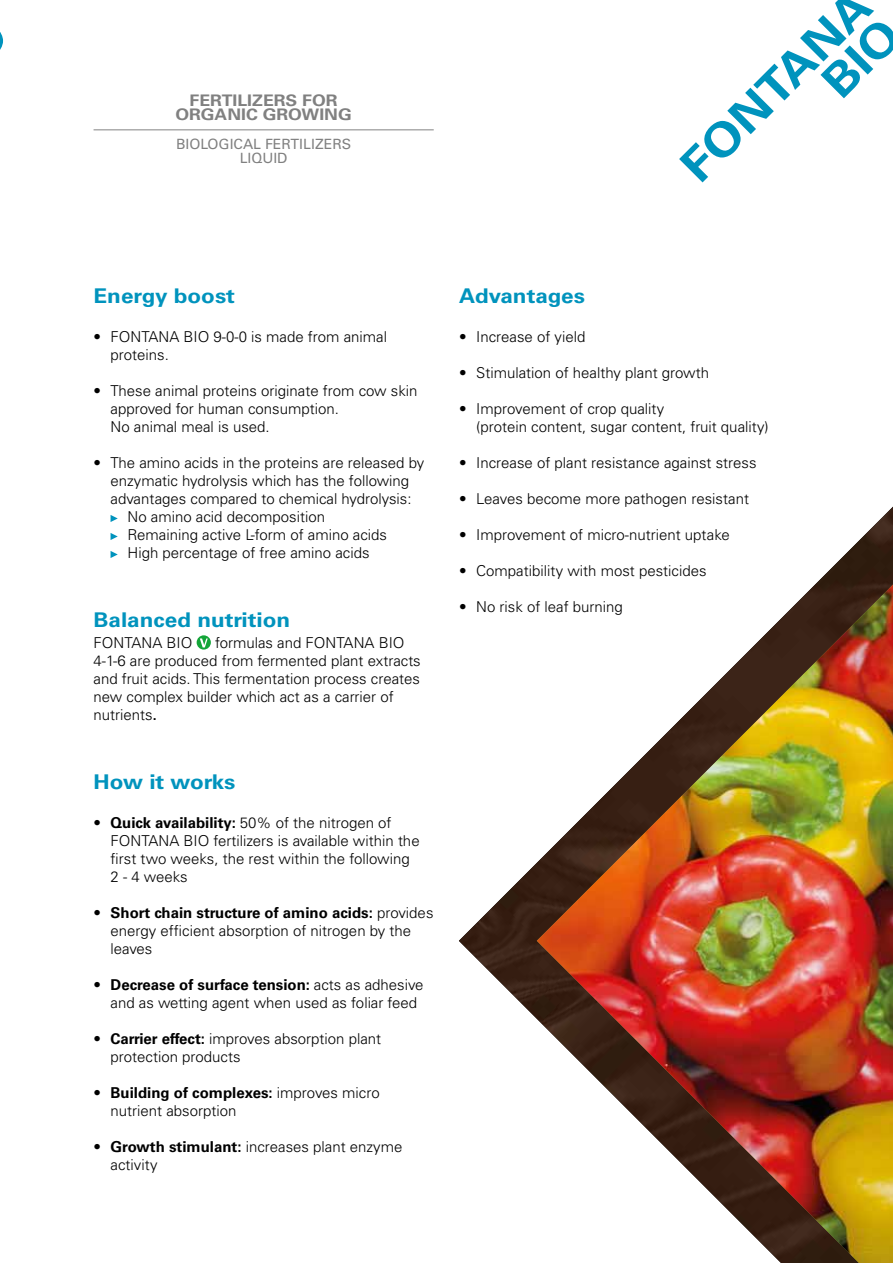
<style>
.page{position:relative;width:893px;height:1263px;background:#fff}
.page>*{position:absolute;margin:0;border:0;box-sizing:border-box;transform-origin:0 0}
.t1{font:700 45.9px/40.5px "Univers";color:#0093bd;text-align:right;scale:1.11 1}
.t2{font:700 20.25px "Univers";color:#0093bd;scale:1.11 1}
.t3{font:700 15.9px/14.1px "Univers";color:#000;text-align:center;scale:1.11 1}
.t4{font:300 15px/18px "Univers";color:#000}
.t5{font:14.1px/14.1px "Univers";color:#000;text-align:center}
.s1{font-weight:700;font-size:14.25px}
.s2{font-weight:700}
</style>
<div class="page">
<svg style="left:111px;top:515px;width:7px;height:7px"></svg>
<svg style="left:111px;top:533px;width:7px;height:7px"></svg>
<svg style="left:111px;top:551px;width:7px;height:7px"></svg>
<div style="left:197px;top:635px;width:14px;height:14px;background:#13a538;border-radius:50%"></div>
<svg style="left:200px;top:638px;width:8px;height:9px"></svg>
<img style="left:459px;top:507px;width:434px;height:512px">
<img style="left:537px;top:585px;width:356px;height:678px">
<hr style="left:94px;top:130px;width:340px;height:1px;background:#000">
<p class="t3" style="left:175px;top:94px;width:160px">FERTILIZERS FOR<br>ORGANIC GROWING</p>
<p class="t5" style="left:176px;top:137px;width:177px">BIOLOGICAL FERTILIZERS<br>LIQUID</p>
<h1 class="t1" style="left:675px;top:159px;width:224px;rotate:-45deg">FONTANA<br>BIO</h1>
<h2 class="t2" style="left:94px;top:284px;width:129px">Energy boost</h2>
<p class="t4" style="left:111px;top:328px;width:278px;text-indent:-17px">• FONTANA BIO 9-0-0 is made from animal proteins.</p>
<p class="t4" style="left:111px;top:382px;width:308px;text-indent:-17px">• These animal proteins originate from cow skin approved for human consumption.<br>No animal meal is used.</p>
<p class="t4" style="left:94px;top:454px;width:332px">• The amino acids in the proteins are released by</p>
<p class="t4" style="left:111px;top:472px;width:300px">enzymatic hydrolysis which has the following</p>
<p class="t4" style="left:111px;top:490px;width:302px">advantages compared to chemical hydrolysis:</p>
<p class="t4" style="left:128px;top:508px;width:199px">No amino acid decomposition</p>
<p class="t4" style="left:128px;top:526px;width:261px">Remaining active L-form of amino acids</p>
<p class="t4" style="left:128px;top:544px;width:244px">High percentage of free amino acids</p>
<h2 class="t2" style="left:94px;top:608px;width:179px">Balanced nutrition</h2>
<p class="t4" style="left:94px;top:634px;width:100px">FONTANA BIO</p>
<p class="t4" style="left:94px;top:634px;width:329px;text-indent:121px">formulas and FONTANA BIO 4-1-6 are produced from fermented plant extracts and fruit acids. This fermentation process creates new complex builder which act as a carrier of nutrients<span class="s1">.</span></p>
<h2 class="t2" style="left:94px;top:770px;width:129px">How it works</h2>
<p class="t4" style="left:111px;top:814px;width:311px;text-indent:-17px">• <span class="s2">Quick availability:</span> 50% of the nitrogen of FONTANA BIO fertilizers is available within the first two weeks, the rest within the following 2 - 4 weeks</p>
<p class="t4" style="left:111px;top:904px;width:324px;text-indent:-17px">• <span class="s2">Short chain structure of amino acids:</span> provides energy efficient absorption of nitrogen by the leaves</p>
<p class="t4" style="left:111px;top:976px;width:315px;text-indent:-17px">• <span class="s2">Decrease of surface tension:</span> acts as adhesive and as wetting agent when used as foliar feed</p>
<p class="t4" style="left:111px;top:1030px;width:272px;text-indent:-17px">• <span class="s2">Carrier effect:</span> improves absorption plant protection products</p>
<p class="t4" style="left:111px;top:1084px;width:271px;text-indent:-17px">• <span class="s2">Building of complexes:</span> improves micro nutrient absorption</p>
<p class="t4" style="left:111px;top:1138px;width:293px;text-indent:-17px">• <span class="s2">Growth stimulant:</span> increases plant enzyme activity</p>
<h2 class="t2" style="left:459px;top:284px;width:115px">Advantages</h2>
<p class="t4" style="left:459px;top:328px;width:128px">• Increase of yield</p>
<p class="t4" style="left:459px;top:364px;width:251px">• Stimulation of healthy plant growth</p>
<p class="t4" style="left:476px;top:400px;width:294px;text-indent:-17px">• Improvement of crop quality<br>(protein content, sugar content, fruit quality)</p>
<p class="t4" style="left:459px;top:454px;width:299px">• Increase of plant resistance against stress</p>
<p class="t4" style="left:459px;top:490px;width:291px">• Leaves become more pathogen resistant</p>
<p class="t4" style="left:459px;top:526px;width:272px">• Improvement of micro-nutrient uptake</p>
<p class="t4" style="left:459px;top:562px;width:249px">• Compatibility with most pesticides</p>
<p class="t4" style="left:459px;top:598px;width:165px">• No risk of leaf burning</p>
</div>
